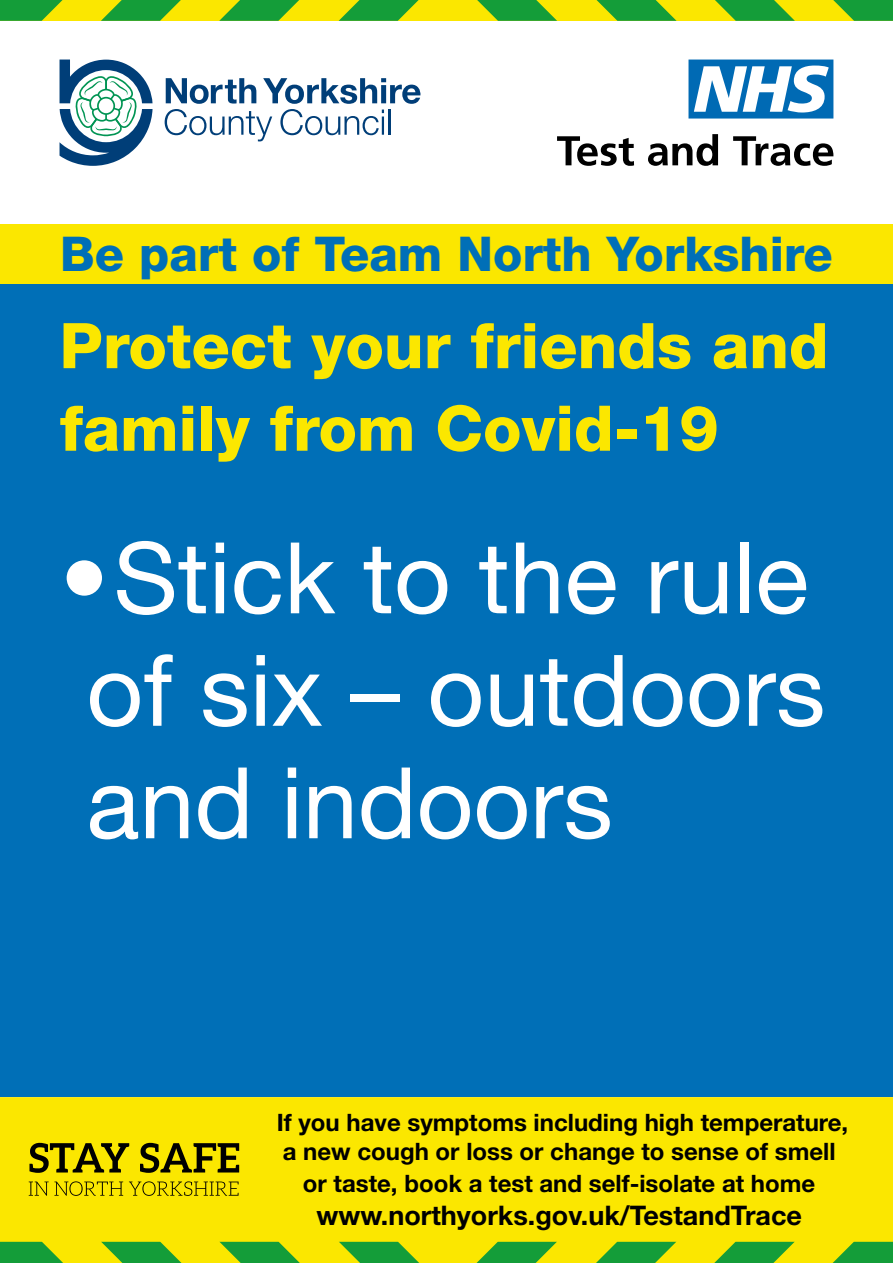
<style>
.page{position:relative;width:893px;height:1263px;background:#fff}
.page>*{position:absolute;margin:0;border:0;box-sizing:border-box;transform-origin:0 0}
.t1{font:99px/112.5px "Helvetica Neue LT Std";color:#fff}
.t2{font:800 63px/82.5px "Helvetica Neue LT Std";color:#fbe700}
.t3{font:800 48px "Helvetica Neue LT Std";color:#006fb7}
.t4{font:700 27px "Helvetica Neue LT Std";color:#000}
.t5{font:700 24px/28.8px "Helvetica Neue LT Std";color:#000}
</style>
<div class="page">
<div style="left:0;top:284px;width:893px;height:813px;background:#006fb7"></div>
<svg style="left:688px;top:60px;width:145px;height:59px"></svg>
<svg style="left:557px;top:136px;width:77px;height:30px"></svg>
<svg style="left:648px;top:134px;width:70px;height:32px"></svg>
<svg style="left:733px;top:136px;width:100px;height:30px"></svg>
<svg style="left:165px;top:78px;width:255px;height:63px"></svg>
<hr style="left:388px;top:110px;width:3px;height:25px;background:#003e78">
<svg style="left:60px;top:60px;width:93px;height:106px"></svg>
<div style="left:0;top:1241px;width:893px;height:22px;background:#fbe700"></div>
<svg style="left:339px;top:1241px;width:80px;height:22px"></svg>
<svg style="left:219px;top:1241px;width:81px;height:22px"></svg>
<svg style="left:101px;top:1241px;width:81px;height:22px"></svg>
<svg style="left:0;top:1241px;width:63px;height:22px"></svg>
<svg style="left:476px;top:1241px;width:81px;height:22px"></svg>
<svg style="left:596px;top:1241px;width:80px;height:22px"></svg>
<svg style="left:714px;top:1241px;width:81px;height:22px"></svg>
<svg style="left:832px;top:1241px;width:61px;height:22px"></svg>
<div style="left:0;top:1097px;width:893px;height:144px;background:#fbe700"></div>
<svg style="left:29px;top:1143px;width:210px;height:30px"></svg>
<svg style="left:29px;top:1181px;width:210px;height:15px"></svg>
<div style="left:0;top:224px;width:893px;height:60px;background:#fbe700"></div>
<div style="left:0;top:0;width:893px;height:21px;background:#fbe700"></div>
<svg style="left:339px;top:0;width:80px;height:21px"></svg>
<svg style="left:219px;top:0;width:80px;height:21px"></svg>
<svg style="left:101px;top:0;width:80px;height:21px"></svg>
<svg style="left:0;top:0;width:63px;height:21px"></svg>
<svg style="left:477px;top:0;width:80px;height:21px"></svg>
<svg style="left:596px;top:0;width:80px;height:21px"></svg>
<svg style="left:715px;top:0;width:80px;height:21px"></svg>
<svg style="left:833px;top:0;width:60px;height:21px"></svg>
<h3 class="t3" style="left:60px;top:225px;width:774px">Be part of Team North Yorkshire</h3>
<h2 class="t2" style="left:60px;top:304px;width:771px">Protect your friends and family from Covid-19</h2>
<h1 class="t1" style="left:60px;top:520px;width:767px">•Stick to the rule of six – outdoors and indoors</h1>
<p class="t5" style="left:277px;top:1107px;width:573px">If you have symptoms including high temperature, a new cough or loss or change to sense of smell</p>
<p class="t5" style="left:303px;top:1169px;width:514px">or taste, book a test and self-isolate at home</p>
<p class="t4" style="left:316px;top:1198px;width:487px">www.northyorks.gov.uk/TestandTrace</p>
</div>
